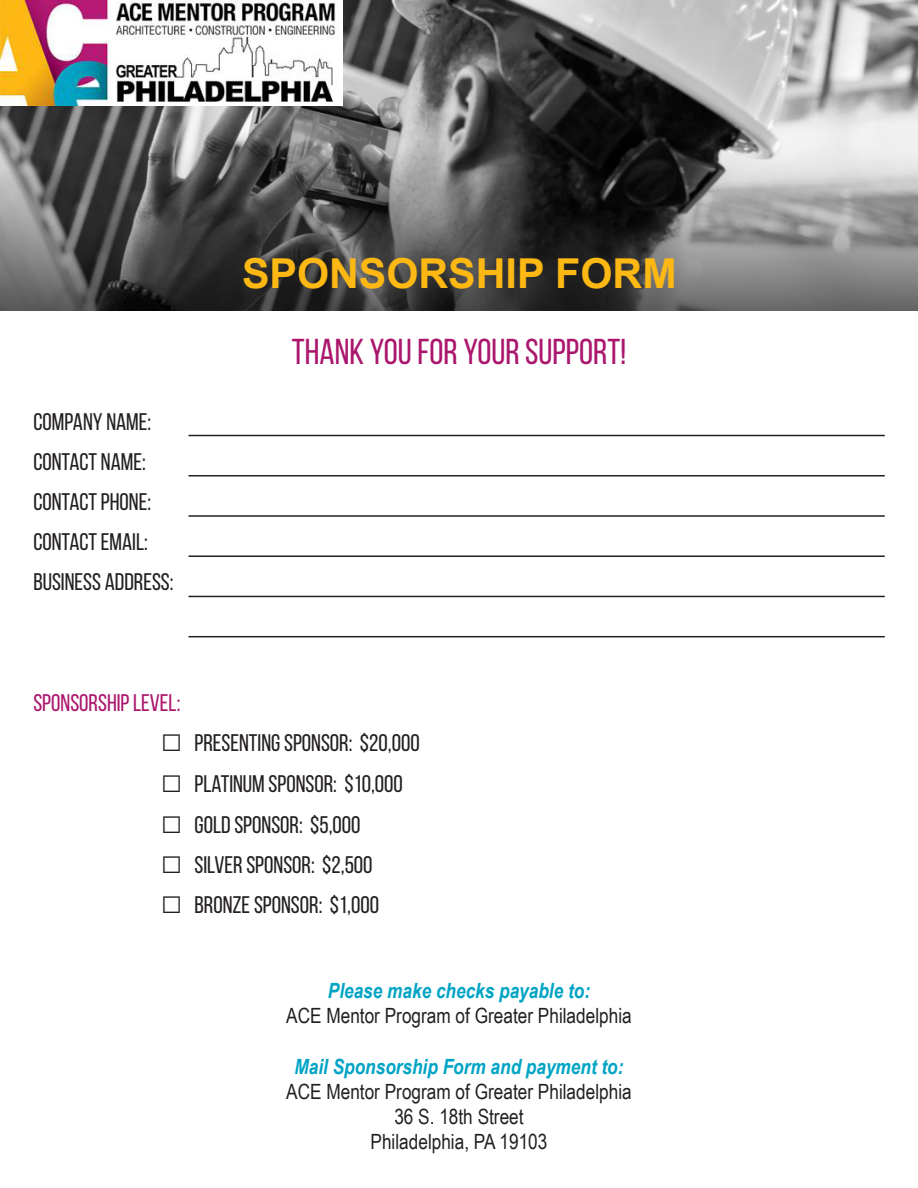
<style>
.page{position:relative;width:918px;height:1188px;background:#fff}
.page>*{position:absolute;margin:0;border:0;box-sizing:border-box;transform-origin:0 0}
.t1{font:700 41.25px "Arial";color:#fdb813}
.t2{font:36px "Bebas Neue";color:#ab166d}
.t3{font:36px "Arial Narrow";color:#231f20}
.t4{font:24px "Bebas Neue";color:#231f20}
.t5{font:24px "Bebas Neue";color:#ab166d}
.t6{font:21px "Arial Narrow";color:#231f20}
.t7{font:italic 700 21px "Arial Narrow";color:#00a4c4}
</style>
<div class="page">
<img style="left:0;top:0;width:918px;height:310px">
<hr style="left:189px;top:636px;width:696px;height:1px;background:#231f20">
<hr style="left:189px;top:435px;width:696px;height:1px;background:#231f20">
<hr style="left:189px;top:475px;width:696px;height:2px;background:#231f20">
<hr style="left:189px;top:515px;width:696px;height:2px;background:#231f20">
<hr style="left:189px;top:555px;width:696px;height:2px;background:#231f20">
<hr style="left:189px;top:596px;width:696px;height:1px;background:#231f20">
<img style="left:0;top:0;width:342px;height:106px">
<p class="t1" style="left:242px;top:244px;width:436px">SPONSORSHIP FORM</p>
<p class="t4" style="left:33px;top:408px;width:119px">COMPANY NAME:</p>
<p class="t4" style="left:33px;top:448px;width:114px">CONTACT NAME:</p>
<p class="t4" style="left:33px;top:489px;width:119px">CONTACT PHONE:</p>
<p class="t4" style="left:33px;top:529px;width:116px">CONTACT EMAIL:</p>
<p class="t4" style="left:33px;top:569px;width:142px">BUSINESS ADDRESS:</p>
<p class="t2" style="left:292px;top:332px;width:336px">THANK YOU FOR YOUR SUPPORT!</p>
<p class="t5" style="left:33px;top:690px;width:149px">SPONSORSHIP LEVEL:</p>
<p class="t3" style="left:161px;top:712px;width:23px">□</p>
<p class="t4" style="left:195px;top:730px;width:227px">PRESENTING SPONSOR: $20,000</p>
<p class="t3" style="left:161px;top:753px;width:23px">□</p>
<p class="t4" style="left:195px;top:771px;width:210px">PLATINUM SPONSOR: $10,000</p>
<p class="t3" style="left:161px;top:794px;width:23px">□</p>
<p class="t4" style="left:195px;top:811px;width:168px">GOLD SPONSOR: $5,000</p>
<p class="t3" style="left:161px;top:834px;width:23px">□</p>
<p class="t4" style="left:195px;top:852px;width:180px">SILVER SPONSOR: $2,500</p>
<p class="t3" style="left:161px;top:874px;width:23px">□</p>
<p class="t4" style="left:195px;top:892px;width:186px">BRONZE SPONSOR: $1,000</p>
<p class="t7" style="left:328px;top:975px;width:264px">Please make checks payable to:</p>
<p class="t6" style="left:286px;top:1000px;width:347px">ACE Mentor Program of Greater Philadelphia</p>
<p class="t7" style="left:294px;top:1050px;width:331px">Mail Sponsorship Form and payment to:</p>
<p class="t6" style="left:286px;top:1076px;width:347px">ACE Mentor Program of Greater Philadelphia</p>
<p class="t6" style="left:394px;top:1101px;width:131px">36 S. 18th Street</p>
<p class="t6" style="left:371px;top:1126px;width:178px">Philadelphia, PA 19103</p>
</div>
